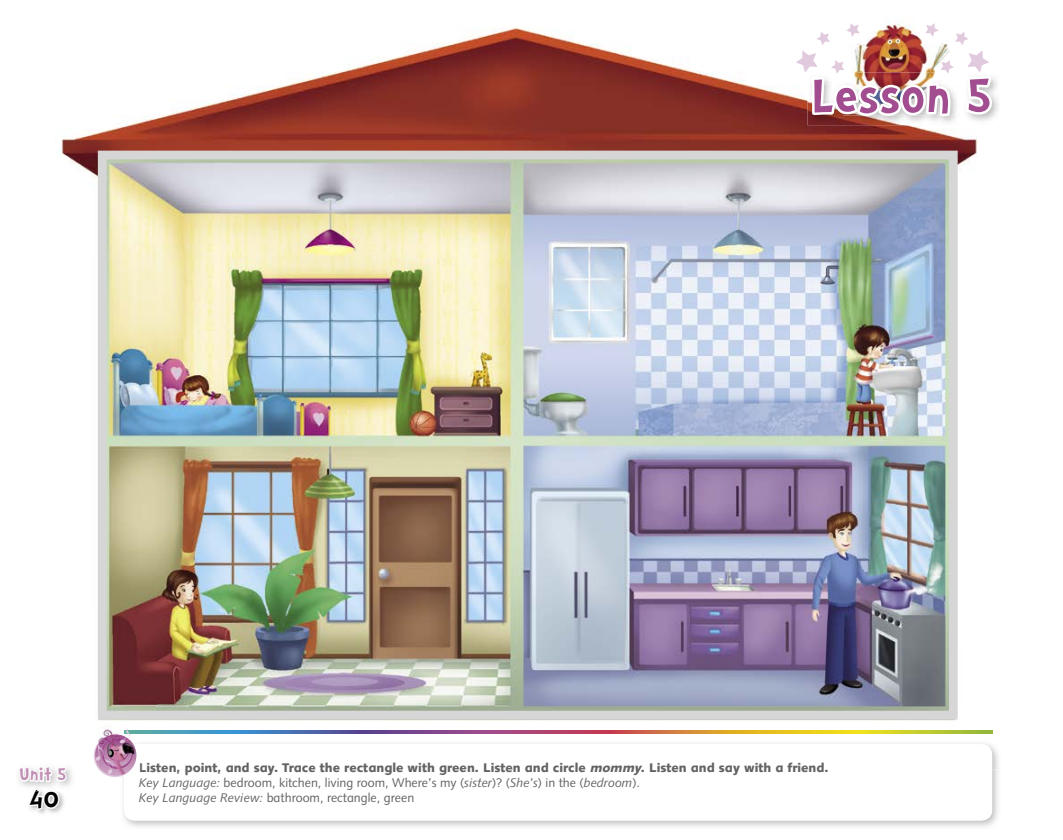
<style>
.page{position:relative;width:1063px;height:840px;background:#fff}
.page>*{position:absolute;margin:0;border:0;box-sizing:border-box;transform-origin:0 0}
.t1{font:700 60px "Doctor Soos";color:#a14d8f}
.t2{font:700 30px "Doctor Soos";color:#000}
.t3{font:700 21.25px "Doctor Soos";color:#c18eb4}
.t4{font:900 12.5px/15px "Syntax Infant";color:#636363}
.s1{font-style:italic}
.s2{font-weight:400;font-style:italic}
.s3{font-weight:400}
</style>
<div class="page">
<img style="left:61px;top:27px;width:932px;height:707px">
<img style="left:789px;top:43px;width:7px;height:36px">
<img style="left:796px;top:23px;width:200px;height:211px">
<svg style="left:141px;top:730px;width:851px;height:3px;background:#9e8569"></svg>
<img style="left:141px;top:743px;width:858px;height:26px">
<div style="left:124px;top:744px;width:868px;height:76px;background:#fff;border-radius:11px"></div>
<img style="left:98px;top:151px;width:860px;height:568px">
<img style="left:99px;top:725px;width:41px;height:2px">
<svg style="left:18px;top:765px;width:51px;height:49px"></svg>
<svg style="left:93px;top:727px;width:48px;height:49px"></svg>
<h1 class="t1" style="left:811px;top:65px;width:183px">Lesson 5</h1>
<h3 class="t3" style="left:19px;top:764px;width:49px">Unit 5</h3>
<h2 class="t2" style="left:29px;top:784px;width:31px">40</h2>
<p class="t4" style="left:139px;top:760px;width:691px">Listen, point, and say. Trace the rectangle with green. Listen and circle <span class="s1">mommy</span>. Listen and say with a friend.<br><span class="s2">Key Language:</span> <span class="s3">bedroom, kitchen, living room, Where’s my (</span><span class="s2">sister</span><span class="s3">)? (</span><span class="s2">She’s</span><span class="s3">) in the (</span><span class="s2">bedroom</span><span class="s3">).<br></span><span class="s2">Key Language Review:</span> <span class="s3">bathroom, rectangle, green</span></p>
</div>
